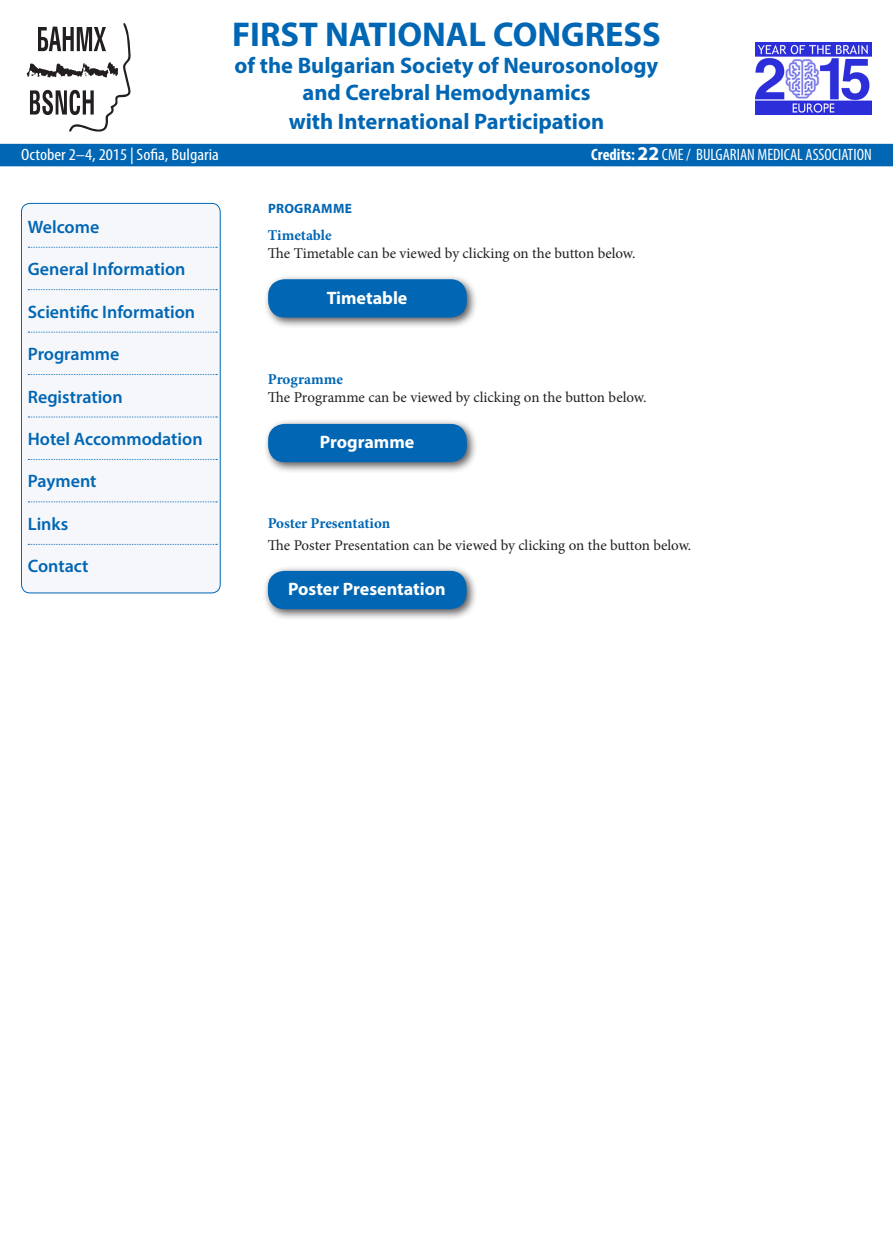
<style>
.page{position:relative;width:893px;height:1234px;background:#fff}
.page>*{position:absolute;margin:0;border:0;box-sizing:border-box;transform-origin:0 0}
.t1{font:700 34.5px "Myriad Pro";color:#0166b3}
.t2{font:700 22.5px/27px "Myriad Pro";color:#0166b3;text-align:center}
.t3{font:600 18px "Myriad Pro";color:#0166b3}
.t4{font:700 18px "Myriad Pro";color:#fff}
.t5{font:condensed 16.5px "Myriad Pro";color:#fff}
.t6{font:condensed 16.5px "Myriad Pro";color:#fff;scale:1.12 1}
.t7{font:15px "Minion Pro";letter-spacing:-.005em;color:#231f20}
.t8{font:700 15px "Minion Pro";letter-spacing:-.005em;color:#0166b3}
.t9{font:700 13.5px "Myriad Pro";letter-spacing:.02em;color:#0166b3}
.s1{font-weight:700}
.s2{font-weight:700;font-stretch:normal;font-size:19.5px}
</style>
<div class="page">
<svg style="left:27px;top:23px;width:104px;height:109px"></svg>
<div style="left:0;top:144px;width:893px;height:22px;background:#0166b3"></div>
<img style="left:756px;top:42px;width:116px;height:72px">
<div style="left:21px;top:203px;width:199px;height:389px;background:#f5f7fb;border-radius:9px"></div>
<div style="left:21px;top:203px;width:199px;height:390px;border:1px solid #0166b3;border-radius:9px"></div>
<svg style="left:28px;top:247px;width:189px;height:1px"></svg>
<svg style="left:28px;top:289px;width:189px;height:1px"></svg>
<svg style="left:28px;top:331px;width:189px;height:1px"></svg>
<svg style="left:28px;top:374px;width:189px;height:1px"></svg>
<svg style="left:28px;top:416px;width:189px;height:1px"></svg>
<svg style="left:28px;top:459px;width:189px;height:1px"></svg>
<svg style="left:28px;top:501px;width:189px;height:1px"></svg>
<svg style="left:28px;top:544px;width:189px;height:1px"></svg>
<div style="left:263px;top:274px;width:215px;height:54px;background:#231f20;opacity:.75"></div>
<div style="left:268px;top:279px;width:199px;height:38px;background:#0166b3;border-radius:16px"></div>
<div style="left:263px;top:418px;width:215px;height:55px;background:#231f20;opacity:.75"></div>
<div style="left:268px;top:424px;width:199px;height:38px;background:#0166b3;border-radius:16px"></div>
<div style="left:263px;top:565px;width:215px;height:55px;background:#231f20;opacity:.75"></div>
<div style="left:268px;top:570px;width:199px;height:39px;background:#0166b3;border-radius:16px"></div>
<h1 class="t1" style="left:232px;top:11px;width:430px">FIRST NATIONAL CONGRESS</h1>
<h2 class="t2" style="left:235px;top:51px;width:425px">of the Bulgarian Society of Neurosonology and Cerebral Hemodynamics</h2>
<h2 class="t2" style="left:289px;top:107px;width:317px">with International Participation</h2>
<p class="t6" style="left:21px;top:145px;width:178px">October 2–4, 2015 | Sofia, Bulgaria</p>
<p class="t5" style="left:591px;top:145px;width:282px"><span class="s1">Credits:</span> <span class="s2">22</span> CME / BULGARIAN MEDICAL ASSOCIATION</p>
<p class="t3" style="left:28px;top:215px;width:73px">Welcome</p>
<p class="t3" style="left:28px;top:257px;width:159px">General Information</p>
<p class="t3" style="left:28px;top:300px;width:169px">Scientific Information</p>
<p class="t3" style="left:28px;top:342px;width:93px">Programme</p>
<p class="t3" style="left:28px;top:385px;width:96px">Registration</p>
<p class="t3" style="left:28px;top:427px;width:176px">Hotel Accommodation</p>
<p class="t3" style="left:28px;top:470px;width:70px">Payment</p>
<p class="t3" style="left:28px;top:512px;width:42px">Links</p>
<p class="t3" style="left:28px;top:554px;width:62px">Contact</p>
<p class="t9" style="left:268px;top:200px;width:85px">PROGRAMME</p>
<p class="t8" style="left:268px;top:224px;width:65px">Timetable</p>
<p class="t7" style="left:268px;top:243px;width:369px">The Timetable can be viewed by clicking on the button below.</p>
<p class="t4" style="left:327px;top:286px;width:82px">Timetable</p>
<p class="t8" style="left:268px;top:368px;width:77px">Programme</p>
<p class="t7" style="left:268px;top:387px;width:380px">The Programme can be viewed by clicking on the button below.</p>
<p class="t4" style="left:320px;top:430px;width:96px">Programme</p>
<p class="t8" style="left:268px;top:512px;width:124px">Poster Presentation</p>
<p class="t7" style="left:268px;top:535px;width:425px">The Poster Presentation can be viewed by clicking on the button below.</p>
<p class="t4" style="left:288px;top:577px;width:159px">Poster Presentation</p>
</div>
